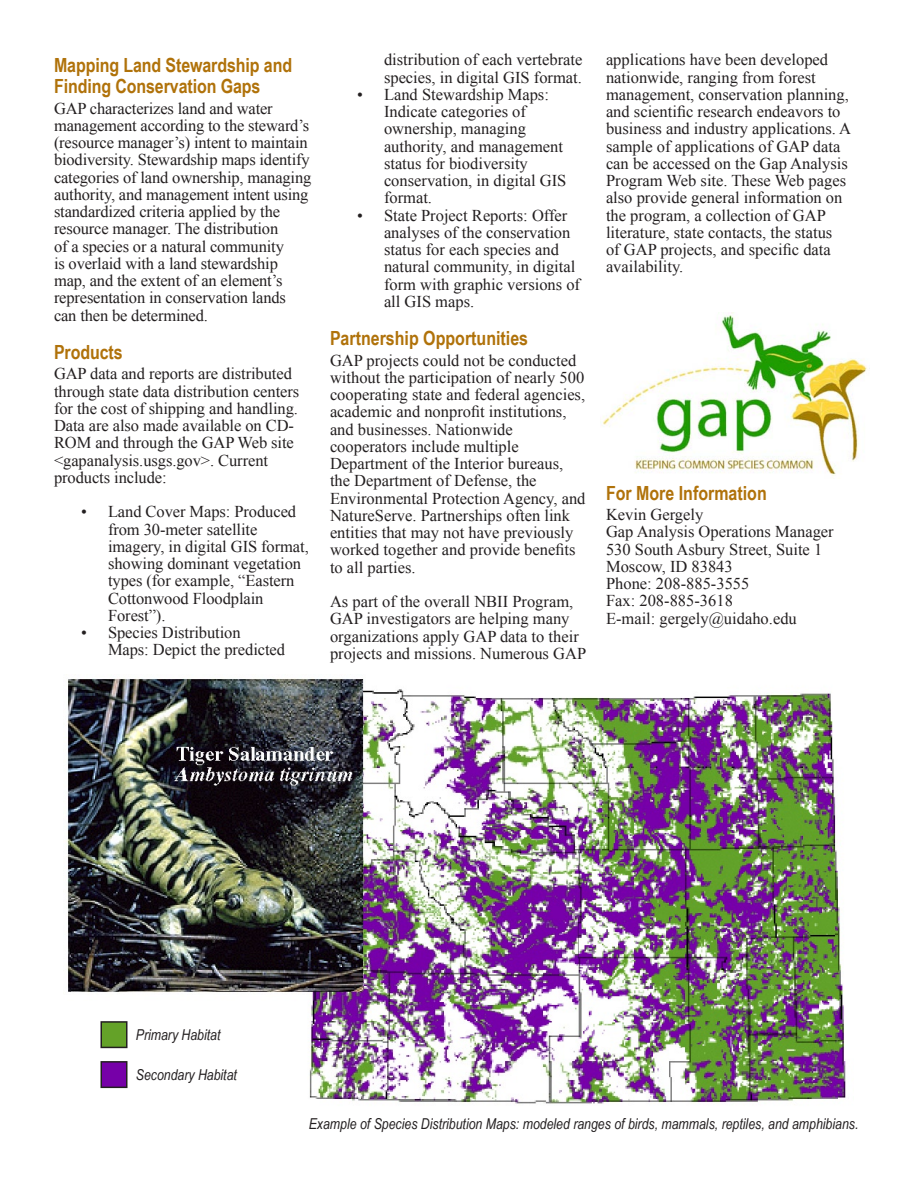
<style>
.page{position:relative;width:918px;height:1188px;background:#fff}
.page>*{position:absolute;margin:0;border:0;box-sizing:border-box;transform-origin:0 0}
.t1{font:700 19.5px/21px "Arial Narrow";letter-spacing:-.005em;color:#b0720a}
.t2{font:16.5px/17.2px "Times New Roman";color:#231f20}
.t3{font:italic 15px "Arial Narrow";color:#231f20}
</style>
<div class="page">
<img style="left:600px;top:312px;width:270px;height:164px">
<img style="left:67px;top:679px;width:779px;height:425px">
<div style="left:101px;top:1022px;width:26px;height:25px;background:#64a228"></div>
<div style="left:101px;top:1021px;width:27px;height:27px;border:2px solid #231f20"></div>
<div style="left:101px;top:1062px;width:26px;height:25px;background:#7600a8"></div>
<div style="left:101px;top:1061px;width:27px;height:27px;border:2px solid #231f20"></div>
<h3 class="t1" style="left:54px;top:54px;width:240px">Mapping Land Stewardship and<br>Finding Conservation Gaps</h3>
<p class="t2" style="left:54px;top:99px;width:259px">GAP characterizes land and water management according to the steward’s (resource manager’s) intent to maintain biodiversity. Stewardship maps identify categories of land ownership, managing authority, and management intent using standardized criteria applied by the resource manager. The distribution<br>of a species or a natural community<br>is overlaid with a land stewardship map, and the extent of an element’s representation in conservation lands can then be determined.</p>
<h3 class="t1" style="left:54px;top:341px;width:70px">Products</h3>
<p class="t2" style="left:54px;top:365px;width:247px">GAP data and reports are distributed through state data distribution centers for the cost of shipping and handling.<br>Data are also made available on CD-ROM and through the GAP Web site &lt;gapanalysis.usgs.gov&gt;. Current products include:</p>
<p class="t2" style="left:108px;top:503px;width:202px;text-indent:-27px">• Land Cover Maps: Produced from 30-meter satellite imagery, in digital GIS format, showing dominant vegetation types (for example, “Eastern<br>Cottonwood Floodplain<br>Forest”).</p>
<p class="t2" style="left:108px;top:624px;width:179px;text-indent:-27px">• Species Distribution<br>Maps: Depict the predicted</p>
<p class="t2" style="left:384px;top:51px;width:200px">distribution of each vertebrate species, in digital GIS format.</p>
<p class="t2" style="left:384px;top:86px;width:184px;text-indent:-27px">• Land Stewardship Maps:<br>Indicate categories of ownership, managing authority, and management status for biodiversity conservation, in digital GIS format.</p>
<p class="t2" style="left:384px;top:206px;width:198px;text-indent:-27px">• State Project Reports: Offer analyses of the conservation status for each species and natural community, in digital form with graphic versions of all GIS maps.</p>
<h3 class="t1" style="left:330px;top:327px;width:200px">Partnership Opportunities</h3>
<p class="t2" style="left:330px;top:351px;width:257px">GAP projects could not be conducted without the participation of nearly 500 cooperating state and federal agencies, academic and nonprofit institutions, and businesses. Nationwide cooperators include multiple Department of the Interior bureaus, the Department of Defense, the Environmental Protection Agency, and NatureServe. Partnerships often link entities that may not have previously worked together and provide benefits to all parties.</p>
<p class="t2" style="left:330px;top:593px;width:258px">As part of the overall NBII Program, GAP investigators are helping many organizations apply GAP data to their projects and missions. Numerous GAP</p>
<p class="t2" style="left:606px;top:51px;width:247px">applications have been developed nationwide, ranging from forest management, conservation planning, and scientific research endeavors to business and industry applications. A sample of applications of GAP data can be accessed on the Gap Analysis Program Web site. These Web pages also provide general information on the program, a collection of GAP literature, state contacts, the status<br>of GAP projects, and specific data availability.</p>
<p class="t1" style="left:606px;top:481px;width:162px">For More Information</p>
<p class="t2" style="left:606px;top:506px;width:229px">Kevin Gergely<br>Gap Analysis Operations Manager<br>530 South Asbury Street, Suite 1<br>Moscow, ID 83843<br>Phone: 208-885-3555<br>Fax: 208-885-3618<br>E-mail: gergely@uidaho.edu</p>
<p class="t3" style="left:136px;top:1024px;width:86px">Primary Habitat</p>
<p class="t3" style="left:136px;top:1064px;width:103px">Secondary Habitat</p>
<p class="t3" style="left:309px;top:1113px;width:551px">Example of Species Distribution Maps: modeled ranges of birds, mammals, reptiles, and amphibians.</p>
</div>
